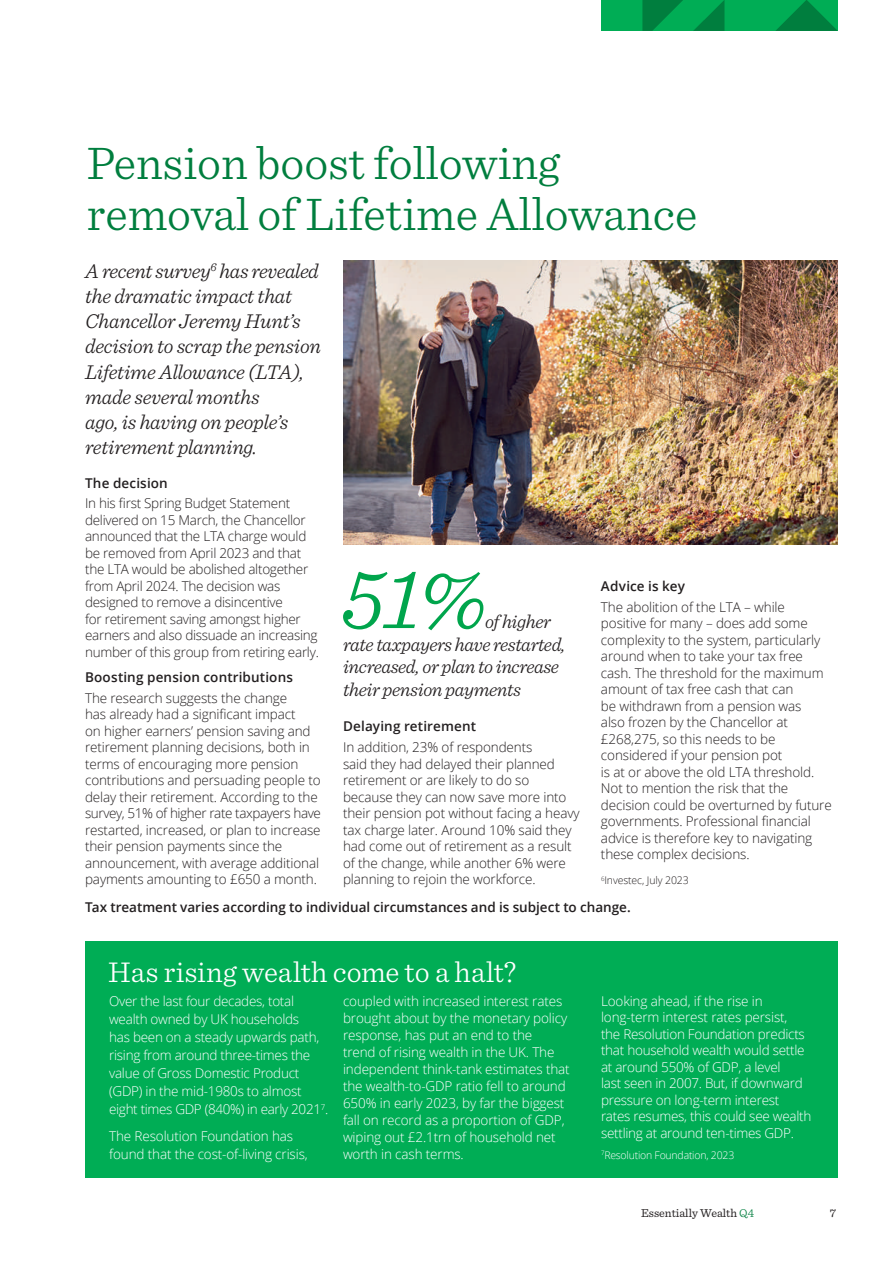
<style>
.page{position:relative;width:893px;height:1263px;background:#fff}
.page>*{position:absolute;margin:0;border:0;box-sizing:border-box;transform-origin:0 0}
.t1{font:italic 300 88.95px "Sentinel";color:#00a54c}
.t2{font:300 48px/51px "Sentinel";color:#007e3e}
.t3{font:300 30px "Sentinel";letter-spacing:.005em;color:#fff}
.t4{font:italic 300 21px/25.2px "Sentinel";letter-spacing:-.01em;color:#231f20}
.t5{font:italic 300 19.5px/22.5px "Sentinel";letter-spacing:-.02em;color:#231f20}
.t6{font:300 13.5px/16.5px "Open Sans";letter-spacing:-.01em;color:#231f20}
.t7{font:300 13.5px/17px "Open Sans";letter-spacing:-.01em;color:#fff}
.t8{font:600 13.5px "Open Sans";letter-spacing:.005em;color:#231f20}
.t9{font:12px "Sentinel";color:#231f20}
.t10{font:300 10.5px "Open Sans";letter-spacing:-.02em;color:#fff}
.t11{font:300 10.5px "Open Sans";letter-spacing:-.01em;color:#231f20}
.s1{font-weight:300;color:#007e3e}
</style>
<div class="page">
<div style="left:85px;top:941px;width:753px;height:237px;background:#00ad55"></div>
<div style="left:601px;top:0;width:237px;height:31px;background:#00ad55"></div>
<svg style="left:693px;top:0;width:31px;height:31px"></svg>
<svg style="left:776px;top:0;width:62px;height:31px"></svg>
<svg style="left:642px;top:0;width:41px;height:31px"></svg>
<img style="left:343px;top:261px;width:495px;height:283px">
<hr style="left:0;top:67px;width:1px;height:418px;background:#231f20">
<h2 class="t2" style="left:87px;top:134px;width:612px">Pension boost following removal of Lifetime Allowance</h2>
<h3 class="t4" style="left:85px;top:257px;width:237px">A recent survey<sup>6</sup> has revealed the dramatic impact that<br>Chancellor Jeremy Hunt’s decision to scrap the pension<br>Lifetime Allowance (LTA), made several months<br>ago, is having on people’s retirement planning.</h3>
<p class="t8" style="left:85px;top:473px;width:84px">The decision</p>
<p class="t6" style="left:85px;top:495px;width:235px">In his first Spring Budget Statement delivered on 15 March, the Chancellor announced that the LTA charge would be removed from April 2023 and that the LTA would be abolished altogether from April 2024. The decision was designed to remove a disincentive<br>for retirement saving amongst higher earners and also dissuade an increasing number of this group from retiring early.</p>
<p class="t8" style="left:85px;top:668px;width:209px">Boosting pension contributions</p>
<p class="t6" style="left:85px;top:689px;width:237px">The research suggests the change<br>has already had a significant impact<br>on higher earners’ pension saving and retirement planning decisions, both in terms of encouraging more pension contributions and persuading people to delay their retirement. According to the survey, 51% of higher rate taxpayers have restarted, increased, or plan to increase their pension payments since the announcement, with average additional payments amounting to £650 a month.</p>
<h1 class="t1" style="left:341px;top:532px;width:147px">51%</h1>
<h3 class="t5" style="left:343px;top:609px;width:224px;text-indent:142px">of higher rate taxpayers have restarted, increased, or plan to increase their pension payments</h3>
<p class="t8" style="left:343px;top:717px;width:135px">Delaying retirement</p>
<p class="t6" style="left:343px;top:739px;width:238px">In addition, 23% of respondents<br>said they had delayed their planned retirement or are likely to do so because they can now save more into their pension pot without facing a heavy tax charge later. Around 10% said they had come out of retirement as a result of the change, while another 6% were planning to rejoin the workforce.</p>
<p class="t8" style="left:601px;top:577px;width:86px">Advice is key</p>
<p class="t6" style="left:601px;top:598px;width:232px">The abolition of the LTA – while positive for many – does add some complexity to the system, particularly around when to take your tax free cash. The threshold for the maximum amount of tax free cash that can<br>be withdrawn from a pension was<br>also frozen by the Chancellor at £268,275, so this needs to be considered if your pension pot<br>is at or above the old LTA threshold.<br>Not to mention the risk that the decision could be overturned by future governments. Professional financial advice is therefore key to navigating these complex decisions.</p>
<p class="t11" style="left:601px;top:873px;width:89px"><sup>6</sup>Investec, July 2023</p>
<p class="t8" style="left:85px;top:898px;width:547px">Tax treatment varies according to individual circumstances and is subject to change.</p>
<h3 class="t3" style="left:108px;top:950px;width:410px">Has rising wealth come to a halt?</h3>
<p class="t7" style="left:109px;top:991px;width:221px;line-height:18px">Over the last four decades, total wealth owned by UK households<br>has been on a steady upwards path, rising from around three-times the value of Gross Domestic Product (GDP) in the mid-1980s to almost eight times GDP (840%) in early 2021<sup>7</sup>.</p>
<p class="t7" style="left:109px;top:1126px;width:200px;line-height:18px">The Resolution Foundation has found that the cost-of-living crisis,</p>
<p class="t7" style="left:343px;top:992px;width:228px">coupled with increased interest rates brought about by the monetary policy response, has put an end to the<br>trend of rising wealth in the UK. The independent think-tank estimates that the wealth-to-GDP ratio fell to around 650% in early 2023, by far the biggest fall on record as a proportion of GDP, wiping out £2.1trn of household net worth in cash terms.</p>
<p class="t7" style="left:601px;top:992px;width:212px;line-height:16.5px">Looking ahead, if the rise in long-term interest rates persist,<br>the Resolution Foundation predicts that household wealth would settle at around 550% of GDP, a level<br>last seen in 2007. But, if downward pressure on long-term interest rates resumes, this could see wealth settling at around ten-times GDP.</p>
<p class="t10" style="left:601px;top:1147px;width:135px"><sup>7</sup>Resolution Foundation, 2023</p>
<p class="t9" style="left:641px;top:1204px;width:115px">Essentially Wealth <span class="s1">Q4</span></p>
<p class="t9" style="left:830px;top:1204px;width:8px">7</p>
</div>
